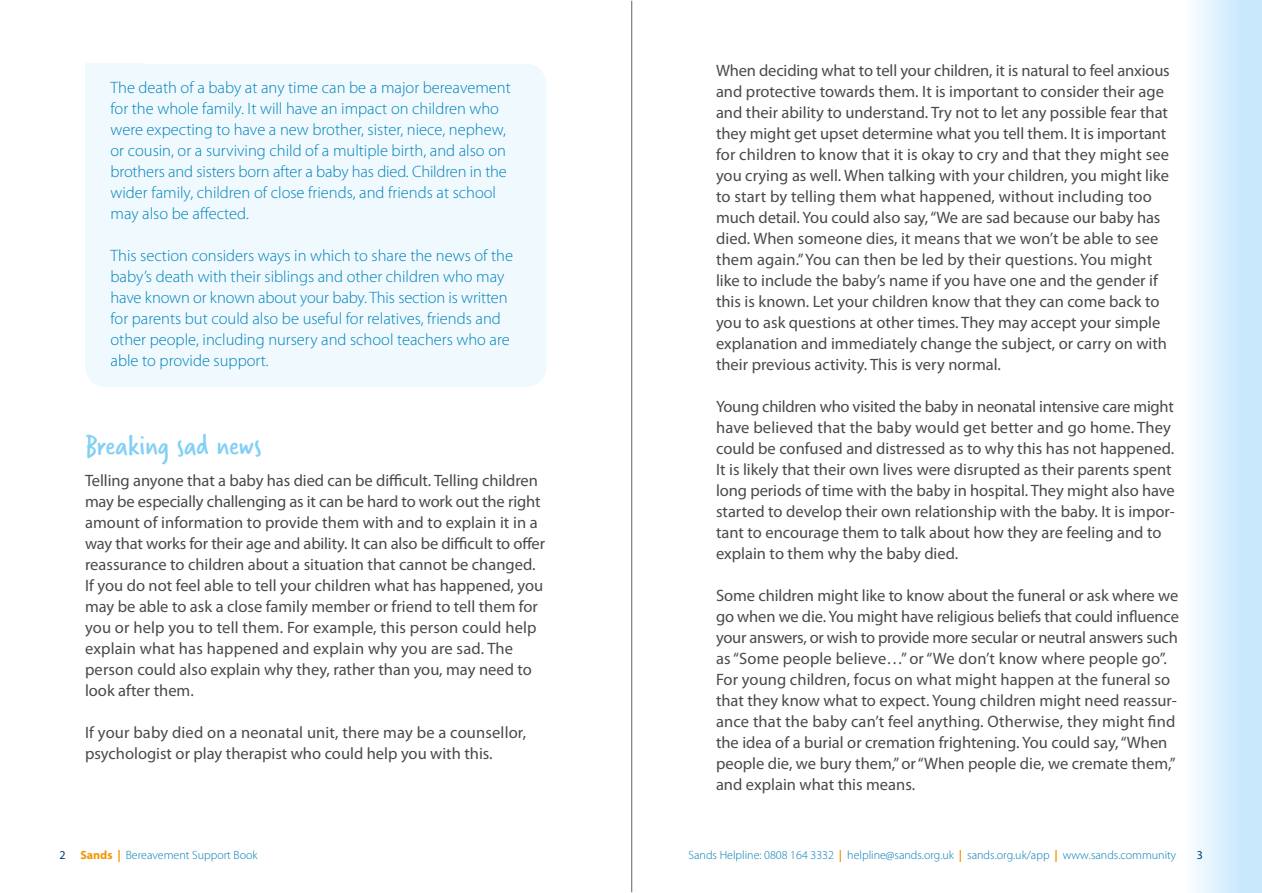
<style>
.page{position:relative;width:1262px;height:893px;background:#fff}
.page>*{position:absolute;margin:0;border:0;box-sizing:border-box;transform-origin:0 0}
.t1{font:30px "Verveine";color:#83d0f5}
.t2{font:16.5px/21px "Myriad Pro";color:#4a4a49}
.t3{font:300 16.5px/21px "Myriad Pro";color:#0082b9}
.t4{font:300 12px "Myriad Pro";color:#007cb7}
.t5{font:12px "Myriad Pro";color:#003b75}
.s1{font-weight:400;color:#003b75}
.s2{font-weight:700;color:#f49600}
</style>
<div class="page">
<svg style="left:85px;top:64px;width:17px;height:17px"></svg>
<div style="left:1182px;top:0;width:80px;height:893px;background:linear-gradient(to right,#fcfeff,#bfe4fa)"></div>
<div style="left:85px;top:64px;width:461px;height:323px;background:#eff9fe;border-radius:21px"></div>
<hr style="left:631px;top:1px;width:1px;height:891px;background:#646363">
<p class="t3" style="left:111px;top:77px;width:402px">The death of a baby at any time can be a major bereavement for the whole family. It will have an impact on children who were expecting to have a new brother, sister, niece, nephew, or cousin, or a surviving child of a multiple birth, and also on brothers and sisters born after a baby has died. Children in the wider family, children of close friends, and friends at school may also be affected.</p>
<p class="t3" style="left:111px;top:245px;width:404px">This section considers ways in which to share the news of the baby’s death with their siblings and other children who may have known or known about your baby. This section is written for parents but could also be useful for relatives, friends and other people, including nursery and school teachers who are able to provide support.</p>
<h1 class="t1" style="left:85px;top:425px;width:178px">Breaking sad news</h1>
<p class="t2" style="left:85px;top:469px;width:462px">Telling anyone that a baby has died can be difficult. Telling children may be especially challenging as it can be hard to work out the right amount of information to provide them with and to explain it in a way that works for their age and ability. It can also be difficult to offer reassurance to children about a situation that cannot be changed.<br>If you do not feel able to tell your children what has happened, you may be able to ask a close family member or friend to tell them for you or help you to tell them. For example, this person could help explain what has happened and explain why you are sad. The person could also explain why they, rather than you, may need to look after them.</p>
<p class="t2" style="left:85px;top:721px;width:443px">If your baby died on a neonatal unit, there may be a counsellor, psychologist or play therapist who could help you with this.</p>
<p class="t2" style="left:716px;top:60px;width:455px">When deciding what to tell your children, it is natural to feel anxious and protective towards them. It is important to consider their age and their ability to understand. Try not to let any possible fear that they might get upset determine what you tell them. It is important for children to know that it is okay to cry and that they might see you crying as well. When talking with your children, you might like to start by telling them what happened, without including too much detail. You could also say, “We are sad because our baby has died. When someone dies, it means that we won’t be able to see them again.” You can then be led by their questions. You might like to include the baby’s name if you have one and the gender if this is known. Let your children know that they can come back to you to ask questions at other times. They may accept your simple explanation and immediately change the subject, or carry on with their previous activity. This is very normal.</p>
<p class="t2" style="left:716px;top:396px;width:460px">Young children who visited the baby in neonatal intensive care might have believed that the baby would get better and go home. They could be confused and distressed as to why this has not happened.<br>It is likely that their own lives were disrupted as their parents spent long periods of time with the baby in hospital. They might also have started to develop their own relationship with the baby. It is impor&shy;tant to encourage them to talk about how they are feeling and to explain to them why the baby died.</p>
<p class="t2" style="left:716px;top:585px;width:464px">Some children might like to know about the funeral or ask where we go when we die. You might have religious beliefs that could influence your answers, or wish to provide more secular or neutral answers such as “Some people believe…” or “We don’t know where people go”.<br>For young children, focus on what might happen at the funeral so that they know what to expect. Young children might need reassur&shy;ance that the baby can’t feel anything. Otherwise, they might find the idea of a burial or cremation frightening. You could say, “When people die, we bury them,” or “When people die, we cremate them,” and explain what this means.</p>
<p class="t4" style="left:60px;top:848px;width:200px"><span class="s1">2</span> <span class="s2">Sands |</span> Bereavement Support Book</p>
<p class="t4" style="left:689px;top:848px;width:489px">Sands Helpline: 0808 164 3332 <span class="s2">|</span> helpline@sands.org.uk <span class="s2">|</span> sands.org.uk/app <span class="s2">|</span> www.sands.community</p>
<p class="t5" style="left:1197px;top:848px;width:8px">3</p>
</div>
